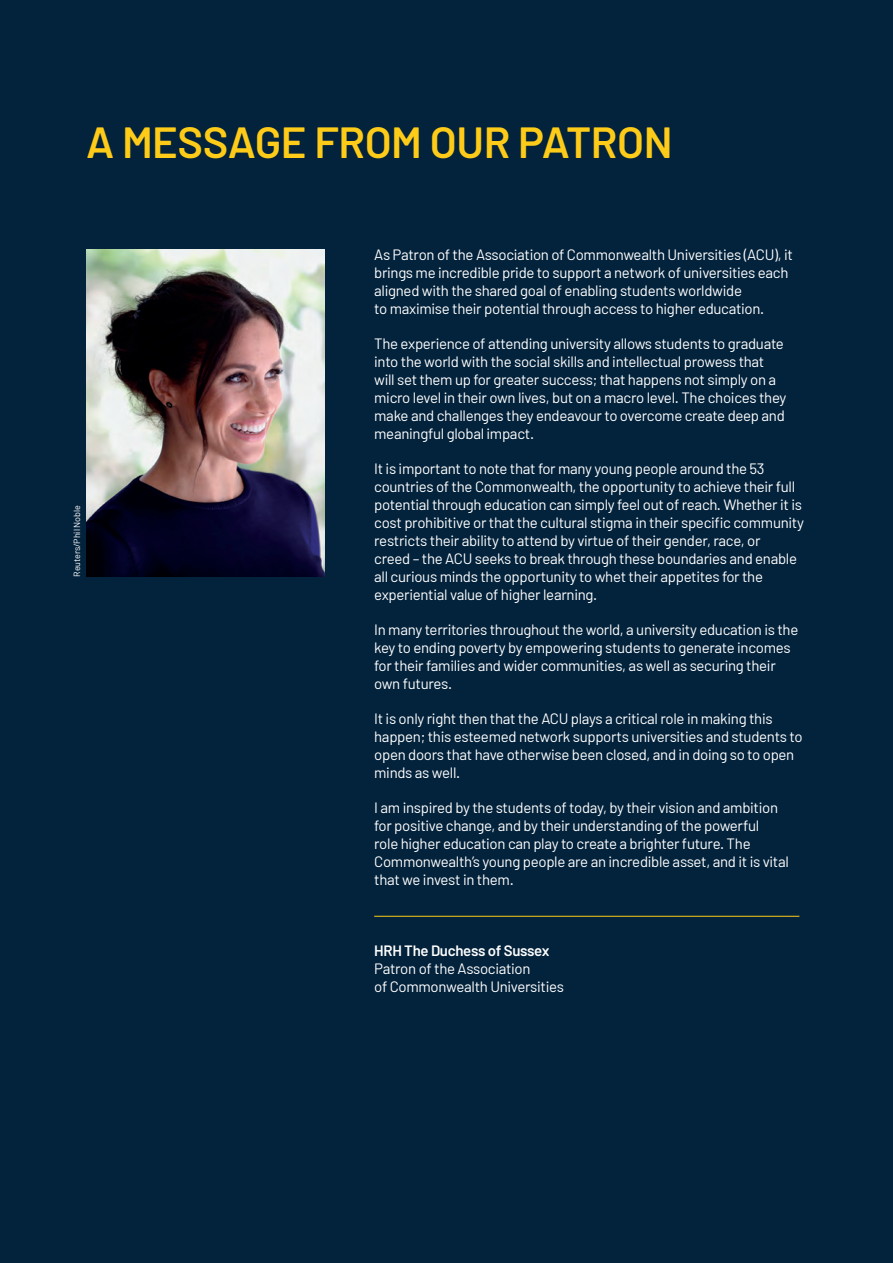
<style>
.page{position:relative;width:893px;height:1263px;background:#03223b}
.page>*{position:absolute;margin:0;border:0;box-sizing:border-box;transform-origin:0 0}
.t1{font:600 43.5px "Barlow";letter-spacing:-.01em;color:#fecc18}
.t2{font:15px/18px "Barlow";letter-spacing:-.02em;color:#fff}
.t3{font:600 15px "Barlow";letter-spacing:-.02em;color:#fff}
.t4{font:9px "Barlow";letter-spacing:-.01em;color:#fff}
</style>
<div class="page">
<img style="left:86px;top:250px;width:239px;height:327px">
<hr style="left:374px;top:916px;width:425px;height:1px;background:#fecc18">
<h1 class="t1" style="left:86px;top:116px;width:588px">A MESSAGE FROM OUR PATRON</h1>
<p class="t4" style="left:71px;top:577px;width:73px;rotate:-90deg">Reuters/Phil Noble</p>
<p class="t2" style="left:374px;top:245px;width:420px">As Patron of the Association of Commonwealth Universities (ACU), it brings me incredible pride to support a network of universities each aligned with the shared goal of enabling students worldwide<br>to maximise their potential through access to higher education.</p>
<p class="t2" style="left:374px;top:334px;width:414px">The experience of attending university allows students to graduate into the world with the social skills and intellectual prowess that will set them up for greater success; that happens not simply on a micro level in their own lives, but on a macro level. The choices they make and challenges they endeavour to overcome create deep and meaningful global impact.</p>
<p class="t2" style="left:374px;top:459px;width:431px">It is important to note that for many young people around the 53 countries of the Commonwealth, the opportunity to achieve their full potential through education can simply feel out of reach. Whether it is cost prohibitive or that the cultural stigma in their specific community restricts their ability to attend by virtue of their gender, race, or<br>creed – the ACU seeks to break through these boundaries and enable all curious minds the opportunity to whet their appetites for the experiential value of higher learning.</p>
<p class="t2" style="left:374px;top:620px;width:426px">In many territories throughout the world, a university education is the key to ending poverty by empowering students to generate incomes for their families and wider communities, as well as securing their own futures.</p>
<p class="t2" style="left:374px;top:709px;width:430px">It is only right then that the ACU plays a critical role in making this happen; this esteemed network supports universities and students to open doors that have otherwise been closed, and in doing so to open minds as well.</p>
<p class="t2" style="left:374px;top:798px;width:416px">I am inspired by the students of today, by their vision and ambition for positive change, and by their understanding of the powerful<br>role higher education can play to create a brighter future. The Commonwealth’s young people are an incredible asset, and it is vital that we invest in them.</p>
<p class="t3" style="left:374px;top:941px;width:177px">HRH The Duchess of Sussex</p>
<p class="t2" style="left:374px;top:959px;width:191px">Patron of the Association<br>of Commonwealth Universities</p>
</div>
